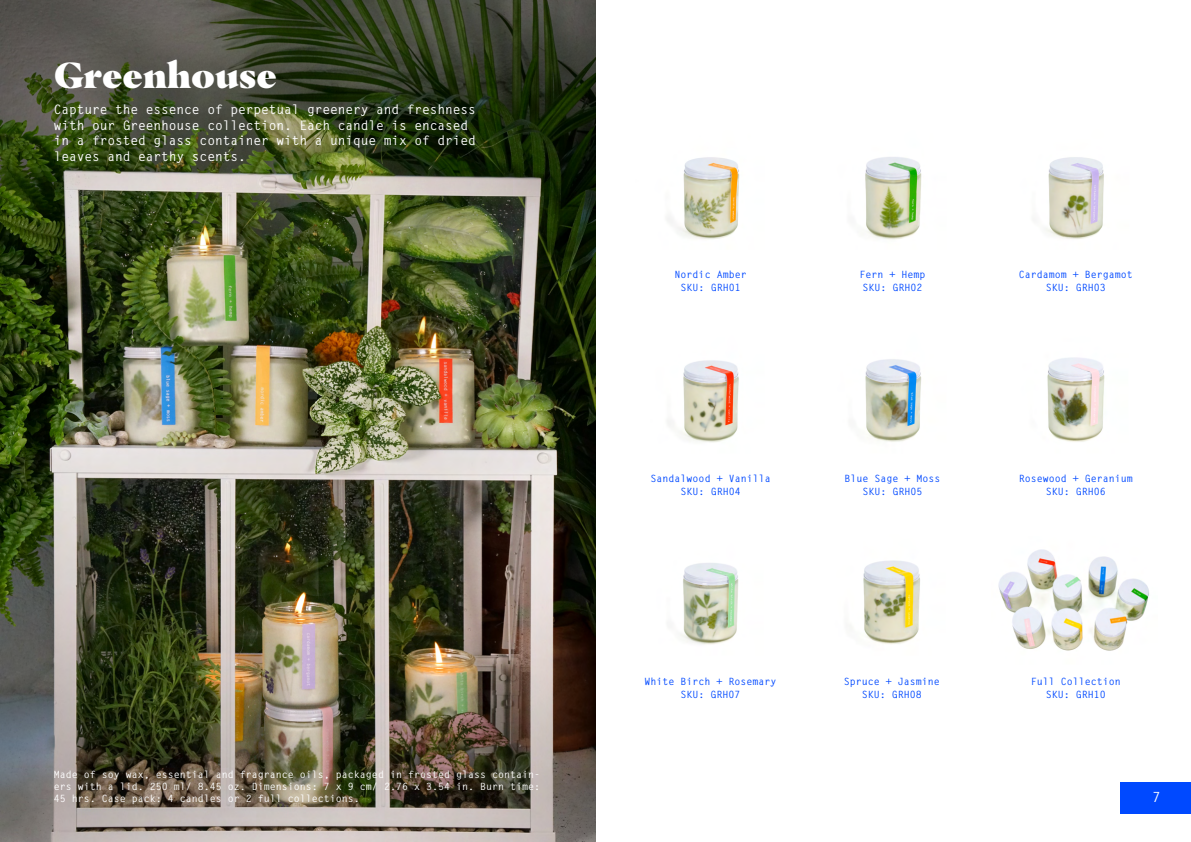
<style>
.page{position:relative;width:1191px;height:842px;background:#fff}
.page>*{position:absolute;margin:0;border:0;box-sizing:border-box;transform-origin:0 0}
.t1{font:900 36px "Masqualero";color:#fff}
.t2{font:700 14px "Letter Gothic Std";color:#fff}
.t3{font:700 13px/15.6px "Letter Gothic Std";letter-spacing:-.01em;color:#fff}
.t4{font:700 10px/13px "Letter Gothic Std";color:#0049ff;text-align:center}
.t5{font:700 10px/12px "Letter Gothic Std";color:#fff;text-align:justify}
</style>
<div class="page">
<div style="left:1120px;top:782px;width:71px;height:32px;background:#0049ff"></div>
<img style="left:680px;top:563px;width:59px;height:81px">
<img style="left:667px;top:157px;width:73px;height:82px">
<img style="left:850px;top:560px;width:70px;height:84px">
<img style="left:667px;top:360px;width:72px;height:82px">
<img style="left:865px;top:359px;width:57px;height:83px">
<img style="left:1047px;top:357px;width:58px;height:85px">
<img style="left:1045px;top:157px;width:59px;height:82px">
<img style="left:865px;top:157px;width:57px;height:83px">
<img style="left:998px;top:549px;width:151px;height:102px">
<img style="left:0;top:0;width:595px;height:842px">
<h1 class="t1" style="left:54px;top:52px;width:224px">Greenhouse</h1>
<h3 class="t3" style="left:54px;top:102px;width:423px">Capture the essence of perpetual greenery and freshness with our Greenhouse collection. Each candle is encased in a frosted glass container with a unique mix of dried leaves and earthy scents.</h3>
<p class="t5" style="left:54px;top:769px;width:487px">Made of soy wax, essential and fragrance oils, packaged in frosted glass contain&shy;ers with a lid. 250 ml/ 8.45 oz. Dimensions: 7 x 9 cm/ 2.76 x 3.54 in. Burn time:<br>45 hrs. Case pack: 4 candles or 2 full collections.</p>
<p class="t4" style="left:674px;top:268px;width:73px">Nordic Amber<br>SKU: GRH01</p>
<p class="t4" style="left:859px;top:268px;width:67px">Fern + Hemp<br>SKU: GRH02</p>
<p class="t4" style="left:1018px;top:268px;width:116px">Cardamom + Bergamot<br>SKU: GRH03</p>
<p class="t4" style="left:650px;top:473px;width:121px">Sandalwood + Vanilla<br>SKU: GRH04</p>
<p class="t4" style="left:844px;top:473px;width:97px">Blue Sage + Moss<br>SKU: GRH05</p>
<p class="t4" style="left:1018px;top:473px;width:115px">Rosewood + Geranium<br>SKU: GRH06</p>
<p class="t4" style="left:644px;top:675px;width:133px">White Birch + Rosemary<br>SKU: GRH07</p>
<p class="t4" style="left:843px;top:675px;width:97px">Spruce + Jasmine<br>SKU: GRH08</p>
<p class="t4" style="left:1030px;top:675px;width:91px">Full Collection<br>SKU: GRH10</p>
<h2 class="t2" style="left:1152px;top:788px;width:10px">7</h2>
</div>
